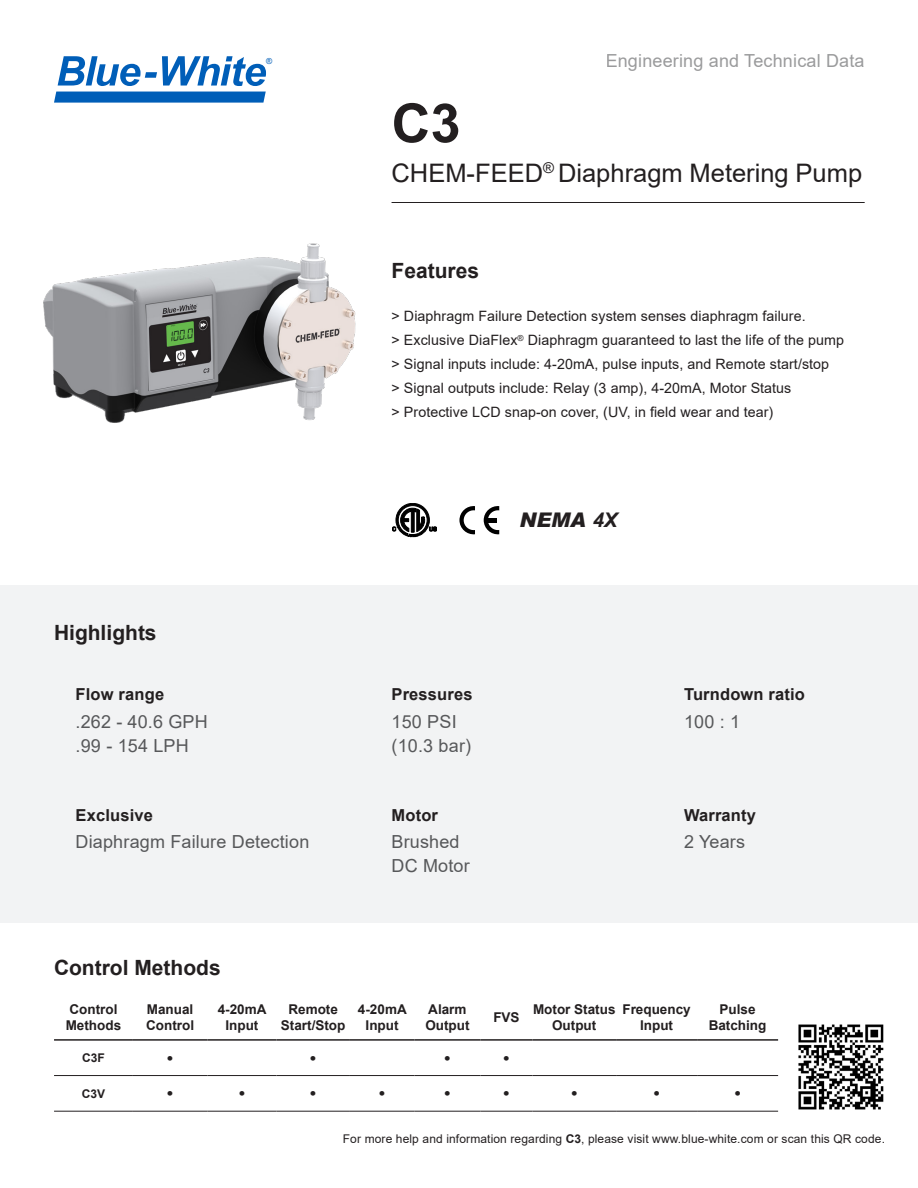
<style>
.page{position:relative;width:918px;height:1188px;background:#fff}
.page>*{position:absolute;margin:0;border:0;box-sizing:border-box;transform-origin:0 0}
.t1{font:700 54px "Arial";color:#231f20}
.t2{font:25.5px "Arial";color:#231f20}
.t3{font:700 21px "Arial";color:#231f20}
.t4{font:italic 900 20.25px "Arial";color:#231f20}
.t5{font:18px/24px "Arial";letter-spacing:.01em;color:#57585a}
.t6{font:700 16.5px "Arial";letter-spacing:.01em;color:#231f20}
.t7{font:14.25px "Arial";letter-spacing:.005em;color:#231f20}
.t8{font:700 13.5px/16.2px "Arial";color:#231f20;text-align:center}
.t9{font:12px "Arial";letter-spacing:.01em;color:#231f20}
.t10{font:700 12px "Arial";letter-spacing:.01em;color:#231f20}
.t11{font:8.25px "Arial";color:#005eb8}
.s1{font-weight:700}
</style>
<div class="page">
<div style="left:0;top:585px;width:918px;height:338px;background:#f2f3f4"></div>
<img style="left:43px;top:202px;width:373px;height:336px">
<svg style="left:58px;top:56px;width:208px;height:30px"></svg>
<svg style="left:54px;top:92px;width:212px;height:11px;background:#0c65bb"></svg>
<hr style="left:392px;top:202px;width:473px;height:1px;background:#231f20">
<hr style="left:54px;top:1075px;width:79px;height:1px;background:#231f20">
<hr style="left:133px;top:1075px;width:74px;height:1px;background:#231f20">
<hr style="left:207px;top:1075px;width:69px;height:1px;background:#231f20">
<hr style="left:276px;top:1075px;width:74px;height:1px;background:#231f20">
<hr style="left:350px;top:1075px;width:64px;height:1px;background:#231f20">
<hr style="left:414px;top:1075px;width:67px;height:1px;background:#231f20">
<hr style="left:481px;top:1075px;width:51px;height:1px;background:#231f20">
<hr style="left:532px;top:1075px;width:84px;height:1px;background:#231f20">
<hr style="left:616px;top:1075px;width:81px;height:1px;background:#231f20">
<hr style="left:697px;top:1075px;width:81px;height:1px;background:#231f20">
<hr style="left:54px;top:1111px;width:79px;height:1px;background:#231f20">
<hr style="left:133px;top:1111px;width:74px;height:1px;background:#231f20">
<hr style="left:207px;top:1111px;width:69px;height:1px;background:#231f20">
<hr style="left:276px;top:1111px;width:74px;height:1px;background:#231f20">
<hr style="left:350px;top:1111px;width:64px;height:1px;background:#231f20">
<hr style="left:414px;top:1111px;width:67px;height:1px;background:#231f20">
<hr style="left:481px;top:1111px;width:51px;height:1px;background:#231f20">
<hr style="left:532px;top:1111px;width:84px;height:1px;background:#231f20">
<hr style="left:616px;top:1111px;width:81px;height:1px;background:#231f20">
<hr style="left:697px;top:1111px;width:81px;height:1px;background:#231f20">
<hr style="left:54px;top:1039px;width:79px;height:2px;background:#231f20">
<hr style="left:133px;top:1039px;width:74px;height:2px;background:#231f20">
<hr style="left:207px;top:1039px;width:69px;height:2px;background:#231f20">
<hr style="left:276px;top:1039px;width:74px;height:2px;background:#231f20">
<hr style="left:350px;top:1039px;width:64px;height:2px;background:#231f20">
<hr style="left:414px;top:1039px;width:67px;height:2px;background:#231f20">
<hr style="left:481px;top:1039px;width:51px;height:2px;background:#231f20">
<hr style="left:532px;top:1039px;width:84px;height:2px;background:#231f20">
<hr style="left:616px;top:1039px;width:81px;height:2px;background:#231f20">
<hr style="left:697px;top:1039px;width:81px;height:2px;background:#231f20">
<svg style="left:459px;top:506px;width:16px;height:29px"></svg>
<svg style="left:484px;top:506px;width:15px;height:29px"></svg>
<svg style="left:392px;top:503px;width:45px;height:34px"></svg>
<img style="left:798px;top:1024px;width:86px;height:86px">
<p class="t11" style="left:266px;top:56px;width:8px">®</p>
<p class="t3" style="left:54px;top:618px;width:104px">Highlights</p>
<p class="t6" style="left:76px;top:682px;width:90px">Flow range</p>
<p class="t5" style="left:76px;top:709px;width:134px">.262 - 40.6 GPH</p>
<p class="t5" style="left:76px;top:733px;width:115px">.99 - 154 LPH</p>
<p class="t6" style="left:76px;top:804px;width:79px">Exclusive</p>
<p class="t5" style="left:76px;top:830px;width:235px">Diaphragm Failure Detection</p>
<p class="t3" style="left:54px;top:953px;width:168px">Control Methods</p>
<p class="t1" style="left:392px;top:85px;width:71px">C3</p>
<p class="t5" style="left:606px;top:49px;width:261px">Engineering and Technical Data</p>
<p class="t2" style="left:392px;top:155px;width:472px">CHEM-FEED<sup>®</sup> Diaphragm Metering Pump</p>
<p class="t3" style="left:392px;top:256px;width:89px">Features</p>
<p class="t7" style="left:392px;top:307px;width:416px">&gt; Diaphragm Failure Detection system senses diaphragm failure.</p>
<p class="t7" style="left:392px;top:331px;width:454px">&gt; Exclusive DiaFlex<sup>®</sup> Diaphragm guaranteed to last the life of the pump</p>
<p class="t7" style="left:392px;top:355px;width:439px">&gt; Signal inputs include: 4-20mA, pulse inputs, and Remote start/stop</p>
<p class="t7" style="left:392px;top:379px;width:401px">&gt; Signal outputs include: Relay (3 amp), 4-20mA, Motor Status</p>
<p class="t7" style="left:392px;top:403px;width:383px">&gt; Protective LCD snap-on cover, (UV, in field wear and tear)</p>
<p class="t4" style="left:520px;top:507px;width:99px">NEMA <span class="s1">4X</span></p>
<p class="t6" style="left:392px;top:682px;width:83px">Pressures</p>
<p class="t5" style="left:392px;top:709px;width:67px">150 PSI</p>
<p class="t5" style="left:392px;top:733px;width:81px">(10.3 bar)</p>
<p class="t6" style="left:392px;top:804px;width:48px">Motor</p>
<p class="t5" style="left:392px;top:830px;width:80px">Brushed<br>DC Motor</p>
<p class="t6" style="left:684px;top:682px;width:123px">Turndown ratio</p>
<p class="t5" style="left:684px;top:709px;width:58px">100 : 1</p>
<p class="t6" style="left:684px;top:804px;width:74px">Warranty</p>
<p class="t5" style="left:684px;top:830px;width:63px">2 Years</p>
<p class="t8" style="left:66px;top:1001px;width:57px;text-align:left">Control<br>Methods</p>
<p class="t8" style="left:146px;top:1001px;width:49px;text-align:left">Manual<br>Control</p>
<p class="t8" style="left:218px;top:1001px;width:50px">4-20mA<br>Input</p>
<p class="t8" style="left:281px;top:1001px;width:66px">Remote<br>Start/Stop</p>
<p class="t8" style="left:358px;top:1001px;width:50px">4-20mA<br>Input</p>
<p class="t8" style="left:428px;top:1001px;width:40px">Alarm</p>
<p class="t8" style="left:425px;top:1017px;width:46px">Output</p>
<p class="t8" style="left:493px;top:1009px;width:28px">FVS</p>
<p class="t8" style="left:533px;top:1001px;width:84px">Motor Status</p>
<p class="t8" style="left:552px;top:1017px;width:46px">Output</p>
<p class="t8" style="left:622px;top:1001px;width:70px">Frequency</p>
<p class="t8" style="left:640px;top:1017px;width:34px">Input</p>
<p class="t8" style="left:720px;top:1001px;width:38px">Pulse</p>
<p class="t8" style="left:709px;top:1017px;width:59px">Batching</p>
<p class="t10" style="left:82px;top:1050px;width:24px">C3F</p>
<p class="t6" style="left:167px;top:1047px;width:7px">•</p>
<p class="t6" style="left:310px;top:1047px;width:7px">•</p>
<p class="t6" style="left:445px;top:1047px;width:7px">•</p>
<p class="t6" style="left:504px;top:1047px;width:7px">•</p>
<p class="t10" style="left:82px;top:1085px;width:25px">C3V</p>
<p class="t6" style="left:167px;top:1082px;width:7px">•</p>
<p class="t6" style="left:239px;top:1082px;width:7px">•</p>
<p class="t6" style="left:310px;top:1082px;width:7px">•</p>
<p class="t6" style="left:379px;top:1082px;width:7px">•</p>
<p class="t6" style="left:445px;top:1082px;width:7px">•</p>
<p class="t6" style="left:504px;top:1082px;width:7px">•</p>
<p class="t6" style="left:571px;top:1082px;width:7px">•</p>
<p class="t6" style="left:654px;top:1082px;width:7px">•</p>
<p class="t6" style="left:735px;top:1082px;width:7px">•</p>
<p class="t9" style="left:343px;top:1130px;width:544px">For more help and information regarding <span class="s1">C3</span>, please visit www.blue-white.com or scan this QR code.</p>
</div>
